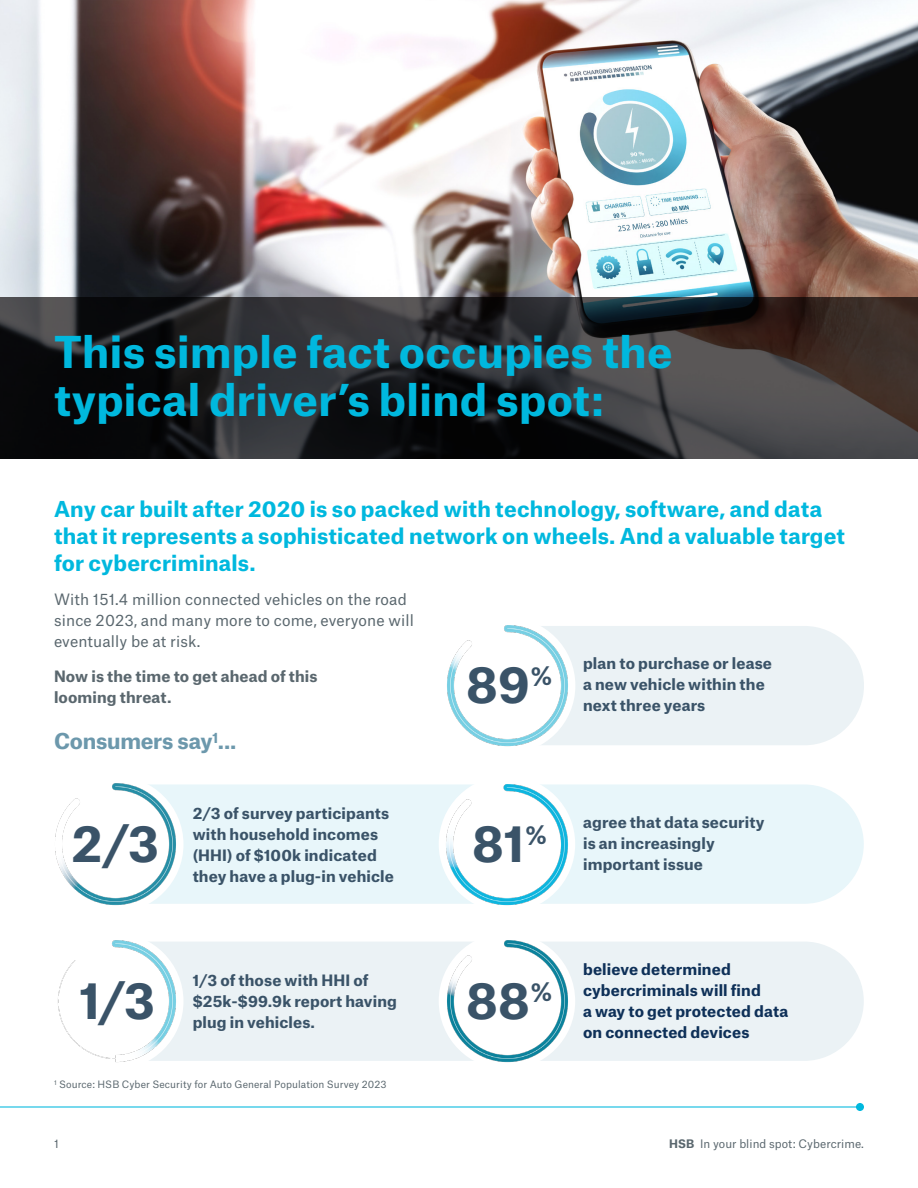
<style>
.page{position:relative;width:918px;height:1188px;background:#fff}
.page>*{position:absolute;margin:0;border:0;box-sizing:border-box;transform-origin:0 0}
.HSB_11pt_Bold{font:700 48px "Munich Re";color:#3a5368}
.HSB_11pt_Bold-2{font:700 42px/48px "Munich Re";letter-spacing:.01em;color:#00b8de}
.HSB_11pt_Bold-3{font:700 24px "Munich Re";color:#3a5368}
.HSB_11pt_Bold-4{font:700 21px/27px "Munich Re";letter-spacing:.01em;color:#00b8de}
.t1{font:700 21px "Munich Re";letter-spacing:-.015em;color:#6c98ac}
.HSB_11pt_Bold-5{font:700 15px/21px "Munich Re";letter-spacing:.01em;color:#3a5368}
.HSB_11pt_Bold-6{font:15px/21px "Munich Re";letter-spacing:.01em;color:#5a676e}
.HSB_11pt_Bold-7{font:700 15px/21px "Munich Re";letter-spacing:.01em;color:#0e3058}
.HSB_11pt_Bold-8{font:700 15px/21px "Munich Re";letter-spacing:.01em;color:#5a676e}
.HSB_7_5pt_Footer{font:11.25px "Munich Re";letter-spacing:.005em;color:#5a676e}
.HSB_6_5pt_Regular{font:9.75px "Munich Re";letter-spacing:.01em;color:#5a676e}
.s1{font-weight:700}
</style>
<div class="page">
<img style="left:0;top:0;width:918px;height:297px">
<div style="left:69px;top:784px;width:795px;height:120px;background:#e8f6fa;border-radius:60px"></div>
<div style="left:482px;top:626px;width:382px;height:119px;background:#ebf2f5;border-radius:60px"></div>
<div style="left:72px;top:942px;width:792px;height:119px;background:#ebf2f5;border-radius:60px"></div>
<img style="left:447px;top:625px;width:128px;height:122px">
<img style="left:439px;top:784px;width:135px;height:122px">
<img style="left:440px;top:940px;width:135px;height:123px">
<svg style="left:0;top:297px;width:918px;height:162px;background:#2a292a"></svg>
<hr style="left:0;top:1106px;width:860px;height:2px;background:#00b8de">
<div style="left:856px;top:1103px;width:8px;height:8px;background:#00b8de;border-radius:50%"></div>
<img style="left:55px;top:783px;width:128px;height:123px">
<img style="left:57px;top:940px;width:126px;height:122px">
<p class="HSB_11pt_Bold-2" style="left:54px;top:323px;width:620px">This simple fact occupies the typical driver’s blind spot:</p>
<p class="HSB_11pt_Bold-4" style="left:54px;top:493px;width:793px">Any car built after 2020 is so packed with technology, software, and data that it represents a sophisticated network on wheels. And a valuable target for cybercriminals.</p>
<p class="HSB_11pt_Bold-6" style="left:54px;top:588px;width:361px">With 151.4 million connected vehicles on the road since 2023, and many more to come, everyone will eventually be at risk.</p>
<p class="HSB_11pt_Bold-8" style="left:54px;top:664px;width:265px">Now is the time to get ahead of this looming threat.</p>
<p class="t1" style="left:54px;top:724px;width:184px">Consumers say<sup>1</sup>...</p>
<p class="HSB_11pt_Bold-5" style="left:583px;top:651px;width:190px">plan to purchase or lease a new vehicle within the</p>
<p class="HSB_11pt_Bold-3" style="left:531px;top:657px;width:24px">%</p>
<p class="HSB_11pt_Bold" style="left:466px;top:646px;width:65px">89</p>
<p class="HSB_11pt_Bold-5" style="left:583px;top:693px;width:124px">next three years</p>
<p class="HSB_11pt_Bold" style="left:72px;top:805px;width:89px">2/3</p>
<p class="HSB_11pt_Bold" style="left:80px;top:962px;width:77px">1/3</p>
<p class="HSB_11pt_Bold-5" style="left:193px;top:801px;width:203px">2/3 of survey participants with household incomes (HHI) of $100k indicated they have a plug-in vehicle</p>
<p class="HSB_11pt_Bold-5" style="left:193px;top:969px;width:206px">1/3 of those with HHI of $25k-$99.9k report having plug in vehicles.</p>
<p class="HSB_6_5pt_Regular" style="left:54px;top:1077px;width:334px"><sup>1</sup> Source: HSB Cyber Security for Auto General Population Survey 2023</p>
<p class="HSB_11pt_Bold" style="left:472px;top:805px;width:77px">81<sup>%</sup></p>
<p class="HSB_11pt_Bold-5" style="left:583px;top:810px;width:183px">agree that data security is an increasingly important issue</p>
<p class="HSB_11pt_Bold" style="left:466px;top:962px;width:88px">88<sup>%</sup></p>
<p class="HSB_11pt_Bold-7" style="left:583px;top:957px;width:207px">believe determined cybercriminals will find<br>a way to get protected data on connected devices</p>
<p class="HSB_7_5pt_Footer" style="left:54px;top:1134px;width:6px">1</p>
<p class="HSB_7_5pt_Footer" style="left:669px;top:1134px;width:196px"><span class="s1">HSB</span> In your blind spot: Cybercrime.</p>
</div>
